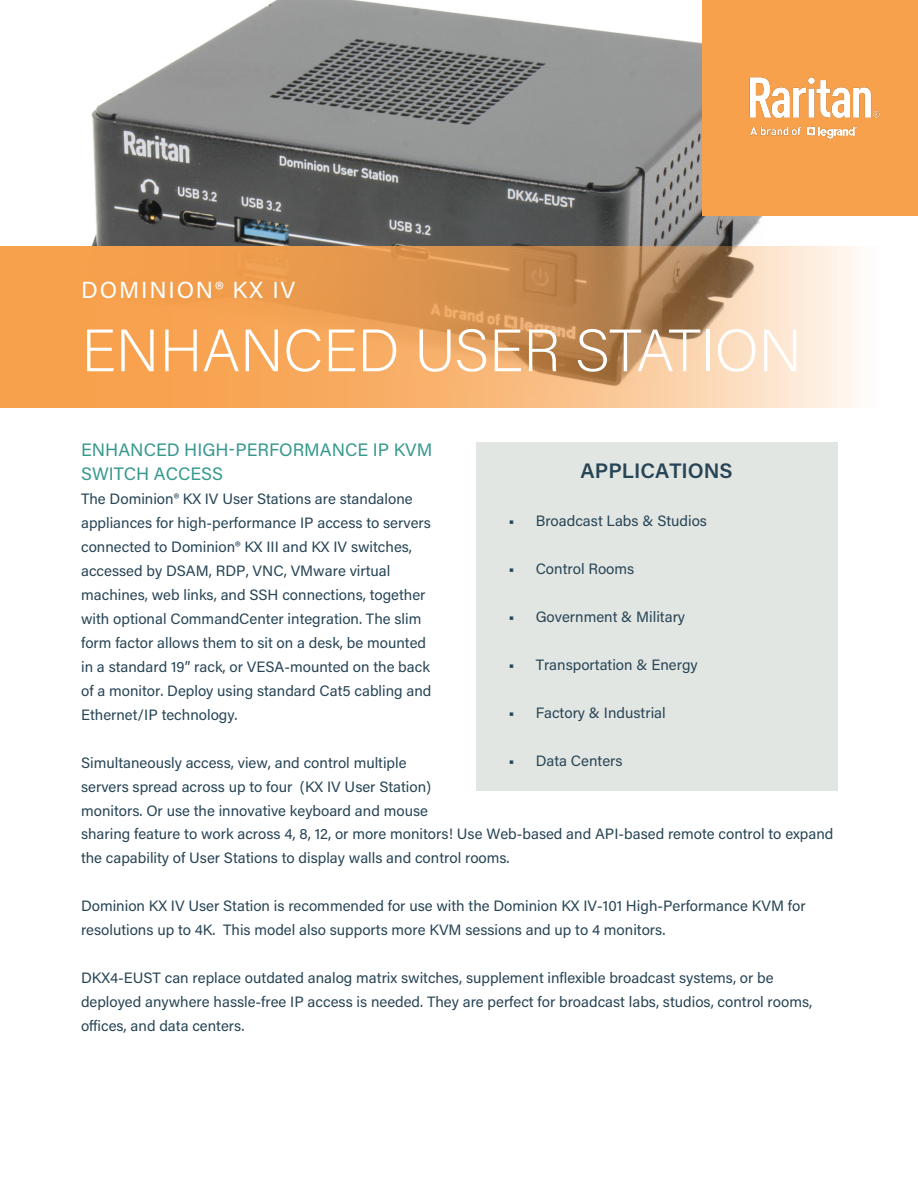
<style>
.page{position:relative;width:918px;height:1188px;background:#fff}
.page>*{position:absolute;margin:0;border:0;box-sizing:border-box;transform-origin:0 0}
.t1{font:200 59.55px "Acumin Pro";letter-spacing:-.01em;color:#fff}
.t2{font:23.25px "Acumin Pro";letter-spacing:.075em;color:#fff}
.t3{font:600 21px "Acumin Pro";color:#284556}
.t4{font:18px/24px "Acumin Pro";color:#37998e}
.t5{font:15px/24px "Acumin Pro";color:#284556}
</style>
<div class="page">
<img style="left:91px;top:0;width:672px;height:246px">
<div style="left:476px;top:442px;width:362px;height:349px;background:#e2e6e2"></div>
<svg style="left:0;top:246px;width:860px;height:162px;background:#e7a86c"></svg>
<div style="left:702px;top:0;width:216px;height:216px;background:#f8a14d"></div>
<img style="left:749px;top:77px;width:131px;height:62px">
<p class="t2" style="left:81px;top:273px;width:216px">DOMINION® KX IV</p>
<p class="t1" style="left:81px;top:310px;width:722px">ENHANCED USER STATION</p>
<p class="t4" style="left:81px;top:437px;width:353px">ENHANCED HIGH-PERFORMANCE IP KVM<br>SWITCH ACCESS</p>
<p class="t5" style="left:81px;top:486px;width:352px">The Dominion® KX IV User Stations are standalone appliances for high-performance IP access to servers connected to Dominion® KX III and KX IV switches, accessed by DSAM, RDP, VNC, VMware virtual machines, web links, and SSH connections, together with optional CommandCenter integration. The slim form factor allows them to sit on a desk, be mounted in a standard 19” rack, or VESA-mounted on the back of a monitor. Deploy using standard Cat5 cabling and Ethernet/IP technology.</p>
<p class="t5" style="left:81px;top:750px;width:352px">Simultaneously access, view, and control multiple servers spread across up to four (KX IV User Station) monitors. Or use the innovative keyboard and mouse</p>
<p class="t3" style="left:581px;top:456px;width:154px">APPLICATIONS</p>
<p class="t5" style="left:509px;top:508px;width:200px">■ Broadcast Labs &amp; Studios</p>
<p class="t5" style="left:509px;top:556px;width:127px">■ Control Rooms</p>
<p class="t5" style="left:509px;top:604px;width:178px">■ Government &amp; Military</p>
<p class="t5" style="left:509px;top:652px;width:191px">■ Transportation &amp; Energy</p>
<p class="t5" style="left:509px;top:700px;width:159px">■ Factory &amp; Industrial</p>
<p class="t5" style="left:509px;top:748px;width:115px">■ Data Centers</p>
<p class="t5" style="left:81px;top:821px;width:754px">sharing feature to work across 4, 8, 12, or more monitors! Use Web-based and API-based remote control to expand the capability of User Stations to display walls and control rooms.</p>
<p class="t5" style="left:81px;top:893px;width:726px">Dominion KX IV User Station is recommended for use with the Dominion KX IV-101 High-Performance KVM for resolutions up to 4K. This model also supports more KVM sessions and up to 4 monitors.</p>
<p class="t5" style="left:81px;top:965px;width:733px">DKX4-EUST can replace outdated analog matrix switches, supplement inflexible broadcast systems, or be deployed anywhere hassle-free IP access is needed. They are perfect for broadcast labs, studios, control rooms, offices, and data centers.</p>
</div>
